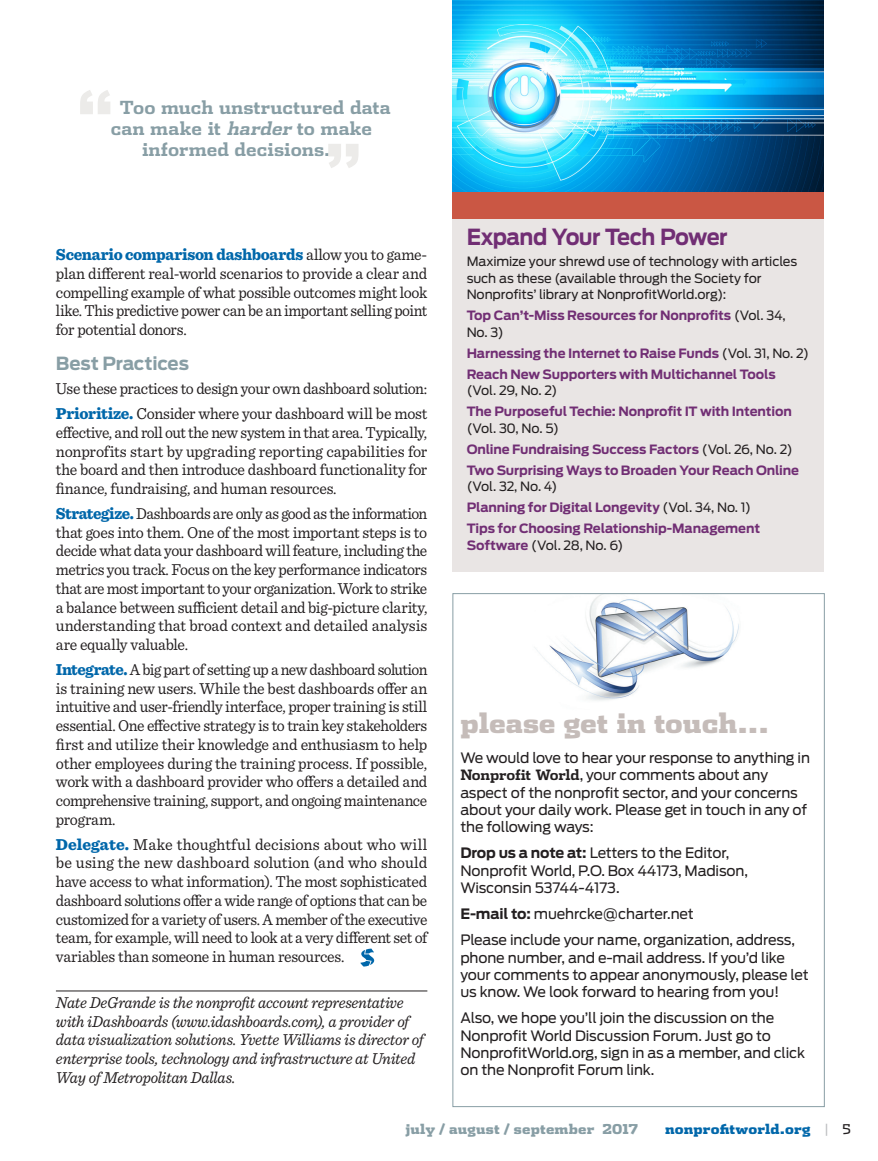
<style>
.page{position:relative;width:878px;height:1161px;background:#fff}
.page>*{position:absolute;margin:0;border:0;box-sizing:border-box;transform-origin:0 0}
.Pull_Quote{font:700 72px "Antenna";color:#ecebe9}
.Eyebrow_Head{font:900 27px "Dispatch";color:#c5bcb9}
.Sidebar_Head{font:700 22.05px "Antenna";letter-spacing:-.03em;color:#712e74;scale:.95 1}
.Pull_Quote-2{font:700 18px "Dispatch";color:#889ea5}
.Reg_Feature_Sub2{font:700 18px "Antenna";letter-spacing:-.015em;color:#889ea5}
.Feature_Copy{font:16.5px/18.8px "Sentinel";letter-spacing:-.02em;color:#231f20;text-align:justify;scale:.93 1}
.Feature_Copy-2{font:16.5px/18.8px "Sentinel";letter-spacing:-.02em;color:#231f20;text-align:justify;scale:.95 1}
.Feature_Copy-3{font:16.5px/18.8px "Sentinel";letter-spacing:-.02em;color:#231f20;text-align:justify}
.Article_Credit_w__ru{font:italic 16.5px/18.8px "Sentinel";letter-spacing:-.02em;color:#231f20;scale:.95 1}
.Feature_Copy-4{font:16.5px "Sentinel";letter-spacing:-.02em;color:#231f20;scale:.94 1}
.Body{font:14.25px/17.2px "Antenna";letter-spacing:-.01em;color:#231f20}
.t1{font:900 13.5px "Dispatch";letter-spacing:.01em;color:#889ea5}
.t2{font:900 13.5px "Dispatch";letter-spacing:.01em;color:#0067aa}
.Sidebar_Sans_Copy{font:700 12.75px/16.5px "Antenna";letter-spacing:-.01em;color:#712e74}
.Sidebar_Sans_Copy-2{font:12.75px/16.5px "Antenna";letter-spacing:-.01em;color:#231f20}
.s1{font-style:italic}
.s2{font-weight:900;color:#0067aa}
.s3{font-weight:400;color:#231f20}
.s4{font-family:"Dispatch";font-weight:700}
.s5{font-weight:700}
.s6{font-weight:400;color:#bcbdc0}
</style>
<div class="page">
<img style="left:452px;top:0;width:372px;height:192px">
<hr style="left:56px;top:991px;width:371px;height:1px;background:#231f20">
<svg style="left:360px;top:949px;width:14px;height:18px"></svg>
<img style="left:535px;top:595px;width:204px;height:106px">
<div style="left:452px;top:196px;width:372px;height:376px;background:#e9e5e4"></div>
<div style="left:452px;top:192px;width:372px;height:26px;background:#ca5744"></div>
<p class="Pull_Quote" style="left:76px;top:74px;width:40px">“</p>
<p class="Pull_Quote-2" style="left:120px;top:95px;width:272px">Too much unstructured data</p>
<p class="Pull_Quote-2" style="left:111px;top:116px;width:263px">can make it <span class="s1">harder</span> to make</p>
<p class="Pull_Quote-2" style="left:142px;top:137px;width:190px">informed decisions.</p>
<p class="Pull_Quote" style="left:324px;top:128px;width:40px">”</p>
<p class="Feature_Copy-2" style="left:56px;top:244px;width:392px"><span class="s2">Scenario comparison dashboards</span> allow you to game&shy;plan different real-world scenarios to provide a clear and compelling example of what possible outcomes might look like. This predictive power can be an important selling point for potential donors.</p>
<p class="Reg_Feature_Sub2" style="left:56px;top:352px;width:135px">Best Practices</p>
<p class="Feature_Copy-4" style="left:56px;top:376px;width:396px">Use these practices to design your own dashboard solution:</p>
<p class="Feature_Copy-2" style="left:56px;top:403px;width:392px"><span class="s2">Prioritize.</span> Consider where your dashboard will be most effective, and roll out the new system in that area. Typically, nonprofits start by upgrading reporting capabilities for the board and then introduce dashboard functionality for finance, fundraising, and human resources.</p>
<p class="Feature_Copy" style="left:56px;top:503px;width:401px"><span class="s2">Strategize.</span> Dashboards are only as good as the information that goes into them. One of the most important steps is to decide what data your dashboard will feature, including the metrics you track. Focus on the key performance indicators that are most important to your organization. Work to strike a balance between sufficient detail and big-picture clarity, understanding that broad context and detailed analysis are equally valuable.</p>
<p class="Feature_Copy" style="left:56px;top:659px;width:401px"><span class="s2">Integrate.</span> A big part of setting up a new dashboard solution is training new users. While the best dashboards offer an intuitive and user-friendly interface, proper training is still essential. One effective strategy is to train key stakeholders first and utilize their knowledge and enthusiasm to help other employees during the training process. If possible, work with a dashboard provider who offers a detailed and comprehensive training, support, and ongoing maintenance program.</p>
<p class="Feature_Copy-3" style="left:56px;top:834px;width:373px"><span class="s2">Delegate.</span> Make thoughtful decisions about who will be using the new dashboard solution (and who should have access to what information). The most sophisticated dashboard solutions offer a wide range of options that can be customized for a variety of users. A member of the executive team, for example, will need to look at a very different set of variables than someone in human resources.</p>
<p class="Article_Credit_w__ru" style="left:56px;top:992px;width:389px">Nate DeGrande is the nonprofit account representative with iDashboards (www.idashboards.com), a provider of data visualization solutions. Yvette Williams is director of enterprise tools, technology and infrastructure at United Way of Metropolitan Dallas.</p>
<p class="Sidebar_Head" style="left:466px;top:224px;width:276px">Expand Your Tech Power</p>
<p class="Sidebar_Sans_Copy-2" style="left:466px;top:253px;width:332px">Maximize your shrewd use of technology with articles such as these (available through the Society for<br>Nonprofits’ library at NonprofitWorld.org):</p>
<p class="Sidebar_Sans_Copy" style="left:466px;top:307px;width:320px">Top Can’t-Miss Resources for Nonprofits <span class="s3">(Vol. 34,<br>No. 3)</span></p>
<p class="Sidebar_Sans_Copy" style="left:466px;top:345px;width:344px">Harnessing the Internet to Raise Funds <span class="s3">(Vol. 31, No. 2)</span></p>
<p class="Sidebar_Sans_Copy" style="left:466px;top:366px;width:310px">Reach New Supporters with Multichannel Tools <span class="s3">(Vol. 29, No. 2)</span></p>
<p class="Sidebar_Sans_Copy" style="left:466px;top:403px;width:327px">The Purposeful Techie: Nonprofit IT with Intention <span class="s3">(Vol. 30, No. 5)</span></p>
<p class="Sidebar_Sans_Copy" style="left:466px;top:441px;width:327px">Online Fundraising Success Factors <span class="s3">(Vol. 26, No. 2)</span></p>
<p class="Sidebar_Sans_Copy" style="left:466px;top:462px;width:334px">Two Surprising Ways to Broaden Your Reach Online <span class="s3">(Vol. 32, No. 4)</span></p>
<p class="Sidebar_Sans_Copy" style="left:466px;top:499px;width:286px">Planning for Digital Longevity <span class="s3">(Vol. 34, No. 1)</span></p>
<p class="Sidebar_Sans_Copy" style="left:466px;top:520px;width:295px">Tips for Choosing Relationship-Management<br>Software <span class="s3">(Vol. 28, No. 6)</span></p>
<p class="Eyebrow_Head" style="left:460px;top:704px;width:310px">please get in touch...</p>
<p class="Body" style="left:460px;top:749px;width:351px">We would love to hear your response to anything in <span class="s4">Nonprofit World</span>, your comments about any aspect of the nonprofit sector, and your concerns about your daily work. Please get in touch in any of the following ways:</p>
<p class="Body" style="left:460px;top:845px;width:289px"><span class="s5">Drop us a note at:</span> Letters to the Editor,<br>Nonprofit World, P.O. Box 44173, Madison,<br>Wisconsin 53744-4173.</p>
<p class="Body" style="left:460px;top:905px;width:235px"><span class="s5">E-mail to:</span> muehrcke@charter.net</p>
<p class="Body" style="left:460px;top:932px;width:350px">Please include your name, organization, address, phone number, and e-mail address. If you’d like your comments to appear anonymously, please let us know. We look forward to hearing from you!</p>
<p class="Body" style="left:460px;top:1010px;width:346px">Also, we hope you’ll join the discussion on the Nonprofit World Discussion Forum. Just go to NonprofitWorld.org, sign in as a member, and click on the Nonprofit Forum link.</p>
<p class="t1" style="left:405px;top:1119px;width:234px">july / august / september 2017</p>
<p class="t2" style="left:665px;top:1119px;width:187px">nonprofitworld.org <span class="s6">|</span> <span class="s3">5</span></p>
</div>
